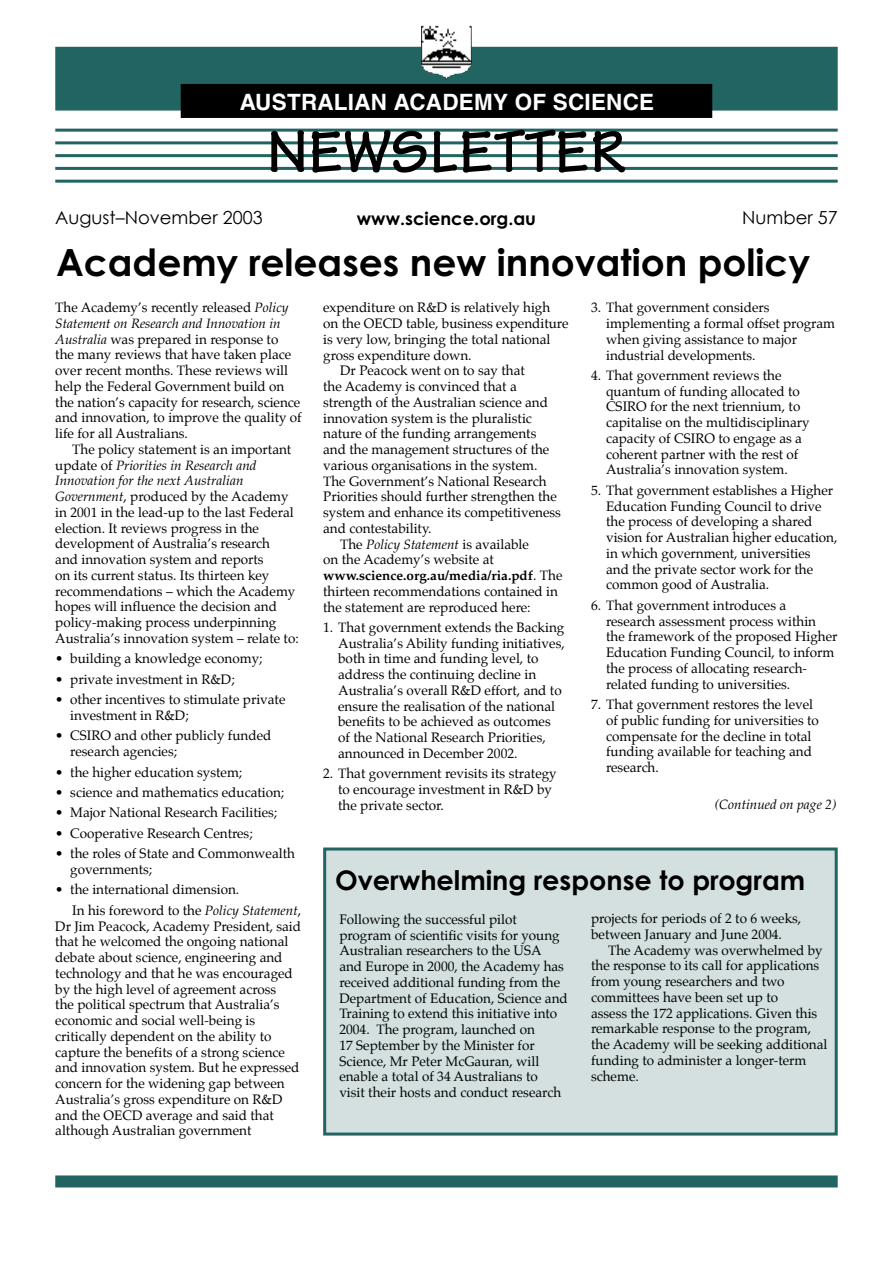
<style>
.page{position:relative;width:893px;height:1263px;background:#fff}
.page>*{position:absolute;margin:0;border:0;box-sizing:border-box;transform-origin:0 0}
.t1{font:700 63px "Tekton";color:#000}
.head_21{font:700 37.5px "Century Gothic";color:#000}
.head_18{font:700 27px "Century Gothic";color:#000}
.t2{font:700 22.5px "Helvetica";letter-spacing:.01em;color:#fff}
.t3{font:18px "Century Gothic";color:#000}
.t4{font:700 18px "Century Gothic";color:#000}
.body{font:13.5px/15.8px "Palatino";color:#000}
.bullet{font:13.5px/15.8px "Palatino";color:#000}
.first_para{font:13.5px/15.8px "Palatino";color:#000}
.bullet_first{font:13.5px/15.8px "Palatino";color:#000}
.body-2{font:italic 13.5px "Palatino";color:#000}
.s1{font-style:italic}
.s2{font-weight:700}
</style>
<div class="page">
<hr style="left:55px;top:129px;width:783px;height:3px;background:#216461">
<hr style="left:55px;top:154px;width:783px;height:3px;background:#216461">
<hr style="left:55px;top:141px;width:783px;height:3px;background:#216461">
<hr style="left:55px;top:167px;width:783px;height:3px;background:#216461">
<hr style="left:55px;top:180px;width:783px;height:3px;background:#216461">
<div style="left:56px;top:48px;width:781px;height:62px;background:#216461"></div>
<div style="left:55px;top:47px;width:783px;height:64px;border:2px solid #216461"></div>
<div style="left:55px;top:1175px;width:783px;height:12px;background:#216461"></div>
<div style="left:181px;top:85px;width:530px;height:32px;background:#000"></div>
<div style="left:181px;top:84px;width:531px;height:34px;border:2px solid #000"></div>
<img style="left:421px;top:25px;width:51px;height:55px">
<div style="left:325px;top:849px;width:511px;height:285px;background:#d3e0df"></div>
<div style="left:323px;top:847px;width:515px;height:288px;border:3px solid #216461"></div>
<p class="t2" style="left:240px;top:88px;width:416px">AUSTRALIAN ACADEMY OF SCIENCE</p>
<p class="t1" style="left:267px;top:112px;width:361px">NEWSLETTER</p>
<p class="t3" style="left:55px;top:207px;width:209px">August–November 2003</p>
<p class="t4" style="left:357px;top:207px;width:181px">www.science.org.au</p>
<p class="t3" style="left:742px;top:207px;width:97px">Number 57</p>
<p class="head_21" style="left:56px;top:239px;width:756px">Academy releases new innovation policy</p>
<p class="first_para" style="left:55px;top:301px;width:248px">The Academy’s recently released <span class="s1">Policy Statement on Research and Innovation in Australia</span> was prepared in response to<br>the many reviews that have taken place over recent months. These reviews will help the Federal Government build on the nation’s capacity for research, science and innovation, to improve the quality of life for all Australians.</p>
<p class="body" style="left:55px;top:442px;width:245px;text-indent:17px">The policy statement is an important update of <span class="s1">Priorities in Research and Innovation for the next Australian Government</span>, produced by the Academy in 2001 in the lead-up to the last Federal election. It reviews progress in the development of Australia’s research<br>and innovation system and reports<br>on its current status. Its thirteen key recommendations – which the Academy hopes will influence the decision and policy-making process underpinning Australia’s innovation system – relate to:</p>
<p class="bullet_first" style="left:55px;top:652px;width:209px">• building a knowledge economy;</p>
<p class="bullet" style="left:55px;top:672px;width:181px">• private investment in R&amp;D;</p>
<p class="bullet" style="left:70px;top:693px;width:217px;text-indent:-15px">• other incentives to stimulate private investment in R&amp;D;</p>
<p class="bullet" style="left:70px;top:729px;width:203px;text-indent:-15px">• CSIRO and other publicly funded research agencies;</p>
<p class="bullet" style="left:55px;top:765px;width:189px">• the higher education system;</p>
<p class="bullet" style="left:55px;top:786px;width:231px">• science and mathematics education;</p>
<p class="bullet" style="left:55px;top:806px;width:224px">• Major National Research Facilities;</p>
<p class="bullet" style="left:55px;top:826px;width:199px">• Cooperative Research Centres;</p>
<p class="bullet" style="left:70px;top:847px;width:226px;text-indent:-15px">• the roles of State and Commonwealth governments;</p>
<p class="bullet" style="left:55px;top:883px;width:185px">• the international dimension.</p>
<p class="body" style="left:55px;top:903px;width:247px;text-indent:17px">In his foreword to the <span class="s1">Policy Statement</span>, Dr Jim Peacock, Academy President, said that he welcomed the ongoing national debate about science, engineering and technology and that he was encouraged by the high level of agreement across<br>the political spectrum that Australia’s economic and social well-being is critically dependent on the ability to capture the benefits of a strong science and innovation system. But he expressed concern for the widening gap between Australia’s gross expenditure on R&amp;D and the OECD average and said that although Australian government</p>
<p class="body" style="left:323px;top:301px;width:247px">expenditure on R&amp;D is relatively high on the OECD table, business expenditure is very low, bringing the total national gross expenditure down.</p>
<p class="body" style="left:323px;top:364px;width:239px;text-indent:17px">Dr Peacock went on to say that<br>the Academy is convinced that a strength of the Australian science and innovation system is the pluralistic nature of the funding arrangements and the management structures of the various organisations in the system.<br>The Government’s National Research Priorities should further strengthen the system and enhance its competitiveness and contestability.</p>
<p class="body" style="left:323px;top:537px;width:241px;text-indent:17px">The <span class="s1">Policy Statement</span> is available<br>on the Academy’s website at <span class="s2">www.science.org.au/media/ria.pdf</span>. The thirteen recommendations contained in the statement are reproduced here:</p>
<p class="bullet_first" style="left:338px;top:621px;width:228px;text-indent:-15px">1. That government extends the Backing Australia’s Ability funding initiatives, both in time and funding level, to address the continuing decline in Australia’s overall R&amp;D effort, and to ensure the realisation of the national benefits to be achieved as outcomes of the National Research Priorities, announced in December 2002.</p>
<p class="bullet" style="left:338px;top:767px;width:220px;text-indent:-15px">2. That government revisits its strategy to encourage investment in R&amp;D by the private sector.</p>
<p class="bullet" style="left:606px;top:301px;width:231px;text-indent:-15px">3. That government considers implementing a formal offset program when giving assistance to major industrial developments.</p>
<p class="bullet" style="left:606px;top:369px;width:205px;text-indent:-15px">4. That government reviews the quantum of funding allocated to<br>CSIRO for the next triennium, to capitalise on the multidisciplinary capacity of CSIRO to engage as a coherent partner with the rest of<br>Australia’s innovation system.</p>
<p class="bullet" style="left:606px;top:483px;width:233px;text-indent:-15px">5. That government establishes a Higher Education Funding Council to drive the process of developing a shared vision for Australian higher education, in which government, universities<br>and the private sector work for the common good of Australia.</p>
<p class="bullet" style="left:606px;top:598px;width:233px;text-indent:-15px">6. That government introduces a research assessment process within the framework of the proposed Higher Education Funding Council, to inform the process of allocating research&shy;related funding to universities.</p>
<p class="bullet" style="left:606px;top:698px;width:214px;text-indent:-15px">7. That government restores the level of public funding for universities to compensate for the decline in total funding available for teaching and research.</p>
<p class="body-2" style="left:715px;top:797px;width:123px">(Continued on page 2)</p>
<p class="head_18" style="left:335px;top:863px;width:472px">Overwhelming response to program</p>
<p class="first_para" style="left:339px;top:912px;width:230px">Following the successful pilot program of scientific visits for young Australian researchers to the USA and Europe in 2000, the Academy has received additional funding from the Department of Education, Science and Training to extend this initiative into 2004. The program, launched on<br>17 September by the Minister for Science, Mr Peter McGauran, will enable a total of 34 Australians to<br>visit their hosts and conduct research</p>
<p class="first_para" style="left:591px;top:912px;width:212px">projects for periods of 2 to 6 weeks, between January and June 2004.</p>
<p class="body" style="left:591px;top:943px;width:238px;text-indent:17px">The Academy was overwhelmed by the response to its call for applications from young researchers and two committees have been set up to<br>assess the 172 applications. Given this remarkable response to the program, the Academy will be seeking additional funding to administer a longer-term scheme.</p>
</div>
